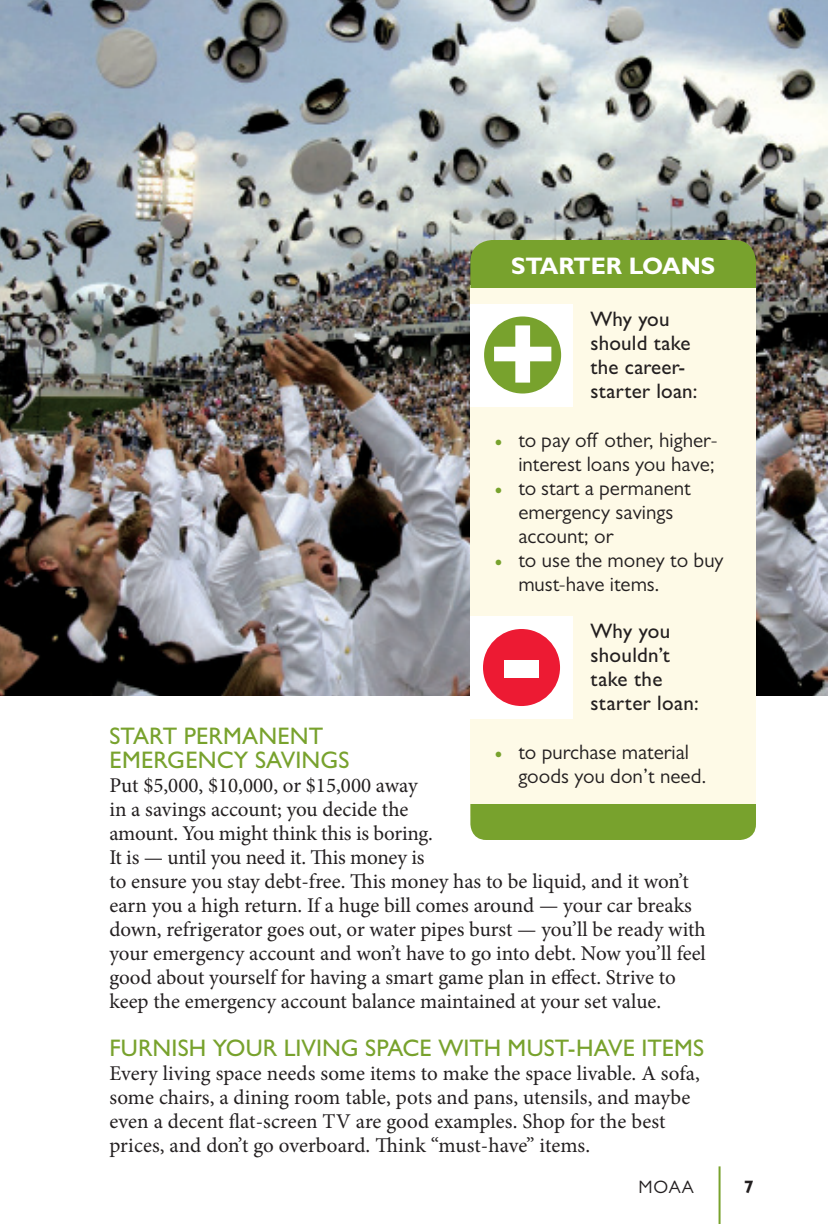
<style>
.page{position:relative;width:828px;height:1224px;background:#fff}
.page>*{position:absolute;margin:0;border:0;box-sizing:border-box;transform-origin:0 0}
.t1{font:500 24px/24px "Gill Sans MT Pro";letter-spacing:.005em;color:#78a22d}
.Table__Head{font:700 24px "Gill Sans MT Pro";color:#fff}
.t2{font:21px/24px "Minion Pro";color:#231f20}
.t3{font:21px/24px "Gill Sans MT Pro";color:#231f20}
.t4{font:500 21px/24px "Gill Sans MT Pro";letter-spacing:.01em;color:#231f20}
.t5{font:18px "Gill Sans MT Pro";color:#231f20}
.t6{font:700 18px "Gill Sans MT Pro";color:#231f20}
.s1{font-family:"Minion Pro";color:#78a22d}
</style>
<div class="page">
<hr style="left:719px;top:1166px;width:2px;height:58px;background:#78a22d">
<img style="left:0;top:0;width:828px;height:696px">
<div style="left:470px;top:286px;width:286px;height:530px;background:#fefae7"></div>
<div style="left:470px;top:304px;width:103px;height:102px;background:#fff"></div>
<div style="left:484px;top:316px;width:77px;height:78px;background:#78a22d;border-radius:50%"></div>
<svg style="left:494px;top:325px;width:57px;height:58px"></svg>
<div style="left:470px;top:240px;width:286px;height:48px;background:#78a22d"></div>
<div style="left:470px;top:616px;width:103px;height:103px;background:#fff"></div>
<div style="left:483px;top:629px;width:77px;height:77px;background:#ed1a33;border-radius:50%"></div>
<div style="left:505px;top:660px;width:34px;height:17px;background:#fff"></div>
<div style="left:470px;top:804px;width:286px;height:36px;background:#78a22d"></div>
<p class="Table__Head" style="left:511px;top:251px;width:206px">STARTER LOANS</p>
<p class="t4" style="left:590px;top:307px;width:102px">Why you should take</p>
<p class="t4" style="left:590px;top:355px;width:109px">the career&shy;starter loan:</p>
<p class="t3" style="left:494px;top:428px;width:225px;text-align:right"><span class="s1">•</span> to pay off other, higher&shy;interest loans you have;</p>
<p class="t3" style="left:518px;top:476px;width:174px;text-indent:-24px"><span class="s1">•</span> to start a permanent emergency savings account; or</p>
<p class="t3" style="left:518px;top:548px;width:207px;text-indent:-24px"><span class="s1">•</span> to use the money to buy must-have items.</p>
<p class="t4" style="left:590px;top:619px;width:81px">Why you shouldn’t</p>
<p class="t4" style="left:590px;top:667px;width:74px">take the</p>
<p class="t4" style="left:590px;top:691px;width:110px">starter loan:</p>
<p class="t1" style="left:109px;top:724px;width:242px">START PERMANENT<br>EMERGENCY SAVINGS</p>
<p class="t2" style="left:109px;top:773px;width:598px">Put $5,000, $10,000, or $15,000 away<br>in a savings account; you decide the<br>amount. You might think this is boring.<br>It is — until you need it. This money is<br>to ensure you stay debt-free. This money has to be liquid, and it won’t earn you a high return. If a huge bill comes around — your car breaks down, refrigerator goes out, or water pipes burst — you’ll be ready with your emergency account and won’t have to go into debt. Now you’ll feel good about yourself for having a smart game plan in effect. Strive to keep the emergency account balance maintained at your set value.</p>
<p class="t1" style="left:109px;top:1036px;width:596px">FURNISH YOUR LIVING SPACE WITH MUST-HAVE ITEMS</p>
<p class="t2" style="left:109px;top:1061px;width:592px">Every living space needs some items to make the space livable. A sofa, some chairs, a dining room table, pots and pans, utensils, and maybe even a decent flat-screen TV are good examples. Shop for the best prices, and don’t go overboard. Think “must-have” items.</p>
<p class="t3" style="left:518px;top:740px;width:190px;text-indent:-24px"><span class="s1">•</span> to purchase material goods you don’t need.</p>
<p class="t5" style="left:638px;top:1176px;width:57px">MOAA</p>
<p class="t6" style="left:744px;top:1176px;width:11px">7</p>
</div>
